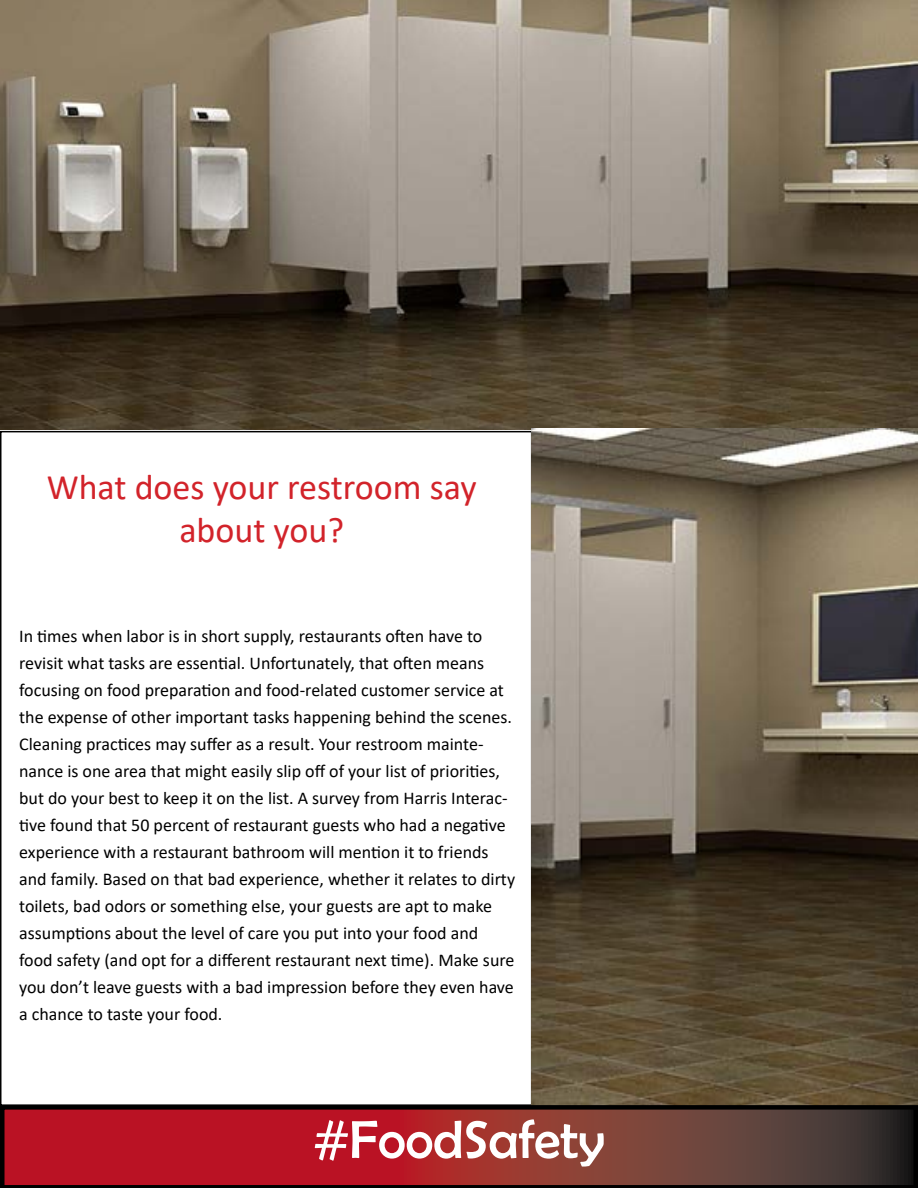
<style>
.page{position:relative;width:918px;height:1188px;background:#fff}
.page>*{position:absolute;margin:0;border:0;box-sizing:border-box;transform-origin:0 0}
.t1{font:54px "Berlin Sans FB";color:#fff}
.t2{font:36px/43.2px "Calibri";color:#d2232a;text-align:center}
.t3{font:18px/27px "Calibri";color:#000}
</style>
<div class="page">
<img style="left:0;top:0;width:918px;height:430px">
<img style="left:531px;top:429px;width:387px;height:676px">
<svg style="left:0;top:1105px;width:918px;height:83px"></svg>
<h2 class="t2" style="left:47px;top:464px;width:432px">What does your restroom say about you?</h2>
<p class="t3" style="left:19px;top:622px;width:497px">In times when labor is in short supply, restaurants often have to revisit what tasks are essential. Unfortunately, that often means focusing on food preparation and food-related customer service at the expense of other important tasks happening behind the scenes.<br>Cleaning practices may suffer as a result. Your restroom mainte&shy;nance is one area that might easily slip off of your list of priorities, but do your best to keep it on the list. A survey from Harris Interac&shy;tive found that 50 percent of restaurant guests who had a negative experience with a restaurant bathroom will mention it to friends and family. Based on that bad experience, whether it relates to dirty toilets, bad odors or something else, your guests are apt to make assumptions about the level of care you put into your food and food safety (and opt for a different restaurant next time). Make sure you don’t leave guests with a bad impression before they even have a chance to taste your food.</p>
<h1 class="t1" style="left:313px;top:1110px;width:293px">#FoodSafety</h1>
</div>
